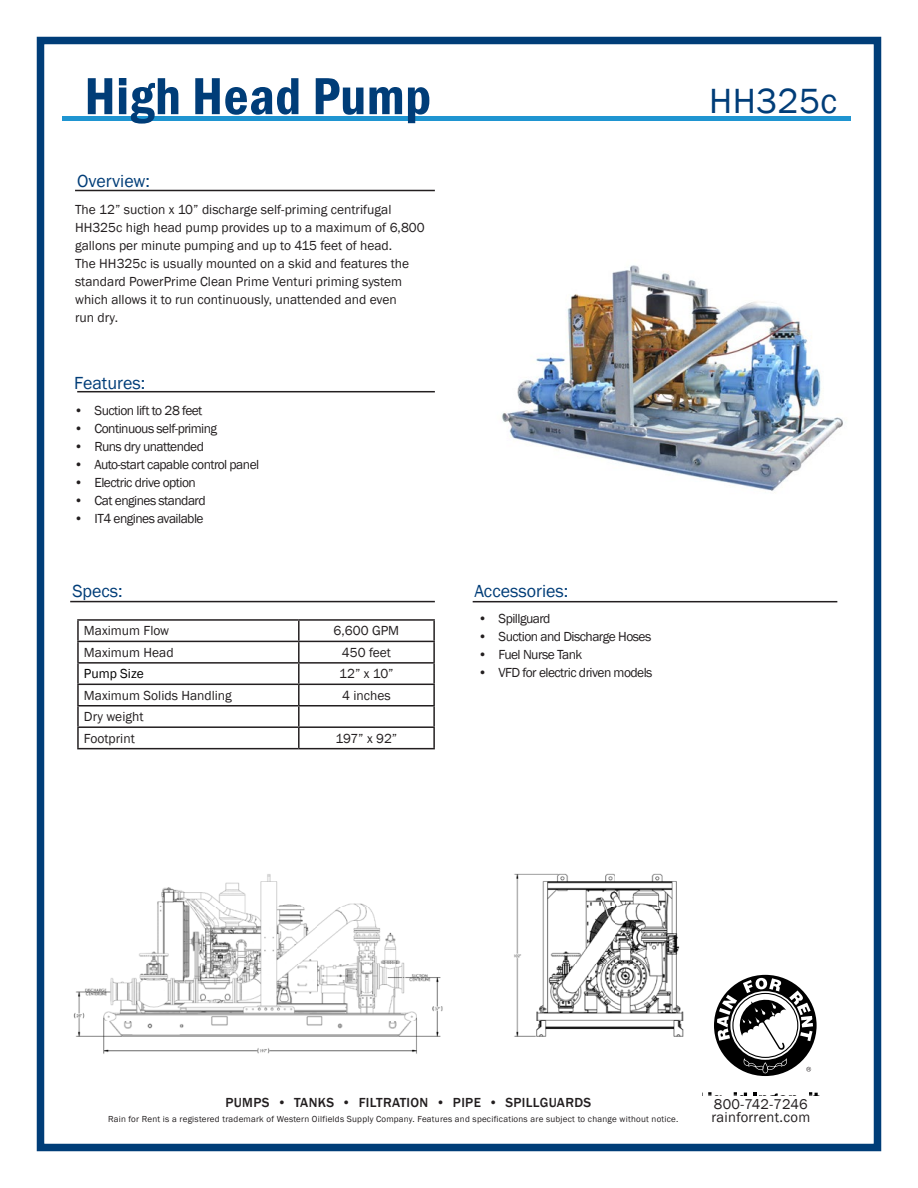
<style>
.page{position:relative;width:918px;height:1188px;background:#fff}
.page>*{position:absolute;margin:0;border:0;box-sizing:border-box;transform-origin:0 0}
.t1{font:600 condensed 54px "Franklin Gothic";letter-spacing:.01em;color:#003d78}
.t2{font:36px "Franklin Gothic";letter-spacing:.01em;color:#003d78}
.t3{font:18px "Franklin Gothic";color:#003d78}
.t4{font:14.55px/13.5px "Franklin Gothic";letter-spacing:.02em;color:#231f20}
.t5{font:13.5px/18px "Franklin Gothic";color:#231f20}
.t6{font:13.5px "Franklin Gothic";letter-spacing:-.04em;color:#231f20}
.t7{font:500 13.5px "Franklin Gothic";letter-spacing:.025em;color:#231f20}
.t8{font:13.5px "Franklin Gothic";color:#000}
.t9{font:9px "Franklin Gothic";letter-spacing:.025em;color:#231f20}
</style>
<div class="page">
<div style="left:37px;top:37px;width:844px;height:1114px;border:8px solid #003d78"></div>
<hr style="left:62px;top:117px;width:788px;height:4px;background:#1f95d1">
<img style="left:502px;top:265px;width:341px;height:226px">
<hr style="left:75px;top:190px;width:360px;height:1px;background:#231f20">
<hr style="left:77px;top:391px;width:358px;height:1px;background:#231f20">
<hr style="left:70px;top:601px;width:365px;height:1px;background:#231f20">
<hr style="left:473px;top:601px;width:364px;height:1px;background:#231f20">
<hr style="left:77px;top:619px;width:222px;height:2px;background:#231f20">
<hr style="left:77px;top:621px;width:2px;height:20px;background:#231f20">
<hr style="left:299px;top:619px;width:136px;height:2px;background:#231f20">
<hr style="left:298px;top:621px;width:2px;height:20px;background:#231f20">
<hr style="left:433px;top:621px;width:2px;height:20px;background:#231f20">
<hr style="left:77px;top:641px;width:222px;height:1px;background:#231f20">
<hr style="left:77px;top:642px;width:2px;height:20px;background:#231f20">
<hr style="left:299px;top:641px;width:136px;height:1px;background:#231f20">
<hr style="left:298px;top:642px;width:2px;height:20px;background:#231f20">
<hr style="left:433px;top:642px;width:2px;height:20px;background:#231f20">
<hr style="left:77px;top:662px;width:222px;height:2px;background:#231f20">
<hr style="left:77px;top:664px;width:2px;height:20px;background:#231f20">
<hr style="left:299px;top:662px;width:136px;height:2px;background:#231f20">
<hr style="left:298px;top:664px;width:2px;height:20px;background:#231f20">
<hr style="left:433px;top:664px;width:2px;height:20px;background:#231f20">
<hr style="left:77px;top:684px;width:222px;height:1px;background:#231f20">
<hr style="left:77px;top:685px;width:2px;height:20px;background:#231f20">
<hr style="left:299px;top:684px;width:136px;height:1px;background:#231f20">
<hr style="left:298px;top:685px;width:2px;height:20px;background:#231f20">
<hr style="left:433px;top:685px;width:2px;height:20px;background:#231f20">
<hr style="left:77px;top:705px;width:222px;height:2px;background:#231f20">
<svg style="left:77px;top:707px;width:2px;height:19px"></svg>
<hr style="left:299px;top:705px;width:136px;height:2px;background:#231f20">
<svg style="left:298px;top:707px;width:2px;height:19px"></svg>
<svg style="left:433px;top:707px;width:2px;height:19px"></svg>
<hr style="left:77px;top:726px;width:222px;height:2px;background:#231f20">
<hr style="left:77px;top:728px;width:2px;height:20px;background:#231f20">
<hr style="left:299px;top:726px;width:136px;height:2px;background:#231f20">
<hr style="left:298px;top:728px;width:2px;height:20px;background:#231f20">
<hr style="left:433px;top:728px;width:2px;height:20px;background:#231f20">
<hr style="left:77px;top:748px;width:222px;height:1px;background:#231f20">
<hr style="left:299px;top:748px;width:136px;height:1px;background:#231f20">
<img style="left:73px;top:873px;width:611px;height:181px">
<svg style="left:702px;top:1092px;width:20px;height:4px"></svg>
<svg style="left:734px;top:1092px;width:13px;height:4px"></svg>
<svg style="left:753px;top:1093px;width:44px;height:3px"></svg>
<svg style="left:809px;top:1092px;width:10px;height:4px"></svg>
<svg style="left:714px;top:975px;width:103px;height:101px"></svg>
<h1 class="t1" style="left:84px;top:74px;width:348px">High Head Pump</h1>
<h3 class="t3" style="left:77px;top:173px;width:74px">Overview:</h3>
<p class="t5" style="left:75px;top:202px;width:351px">The 12” suction x 10” discharge self-priming centrifugal HH325c high head pump provides up to a maximum of 6,800 gallons per minute pumping and up to 415 feet of head.<br>The HH325c is usually mounted on a skid and features the standard PowerPrime Clean Prime Venturi priming system which allows it to run continuously, unattended and even<br>run dry.</p>
<h3 class="t3" style="left:74px;top:375px;width:73px">Features:</h3>
<p class="t6" style="left:74px;top:405px;width:130px">• Suction lift to 28 feet</p>
<p class="t6" style="left:74px;top:423px;width:144px">• Continuous self-priming</p>
<p class="t6" style="left:74px;top:441px;width:131px">• Runs dry unattended</p>
<p class="t6" style="left:74px;top:459px;width:186px">• Auto-start capable control panel</p>
<p class="t6" style="left:74px;top:477px;width:123px">• Electric drive option</p>
<p class="t6" style="left:74px;top:495px;width:133px">• Cat engines standard</p>
<p class="t6" style="left:74px;top:513px;width:131px">• IT4 engines available</p>
<h3 class="t3" style="left:72px;top:584px;width:52px">Specs:</h3>
<p class="t5" style="left:84px;top:623px;width:87px">Maximum Flow</p>
<p class="t5" style="left:334px;top:623px;width:67px">6,600 GPM</p>
<p class="t5" style="left:84px;top:644px;width:91px">Maximum Head</p>
<p class="t5" style="left:342px;top:644px;width:50px">450 feet</p>
<p class="t8" style="left:84px;top:668px;width:61px">Pump Size</p>
<p class="t5" style="left:339px;top:666px;width:56px">12” x 10”</p>
<p class="t5" style="left:84px;top:687px;width:149px">Maximum Solids Handling</p>
<p class="t5" style="left:342px;top:687px;width:50px">4 inches</p>
<p class="t5" style="left:84px;top:707px;width:61px;line-height:21.5px">Dry weight<br>Footprint</p>
<p class="t5" style="left:336px;top:730px;width:63px">197” x 92”</p>
<h3 class="t3" style="left:474px;top:584px;width:95px">Accessories:</h3>
<p class="t6" style="left:478px;top:613px;width:74px">• Spillguard</p>
<p class="t6" style="left:478px;top:631px;width:175px">• Suction and Discharge Hoses</p>
<p class="t6" style="left:478px;top:649px;width:106px">• Fuel Nurse Tank</p>
<p class="t6" style="left:478px;top:667px;width:176px">• VFD for electric driven models</p>
<h2 class="t2" style="left:709px;top:86px;width:130px">HH325c</h2>
<p class="t7" style="left:226px;top:1094px;width:367px">PUMPS • TANKS • FILTRATION • PIPE • SPILLGUARDS</p>
<p class="t9" style="left:108px;top:1116px;width:572px">Rain for Rent is a registered trademark of Western Oilfields Supply Company. Features and specifications are subject to change without notice.</p>
<p class="t4" style="left:711px;top:1098px;width:100px">800-742-7246 rainforrent.com</p>
</div>
